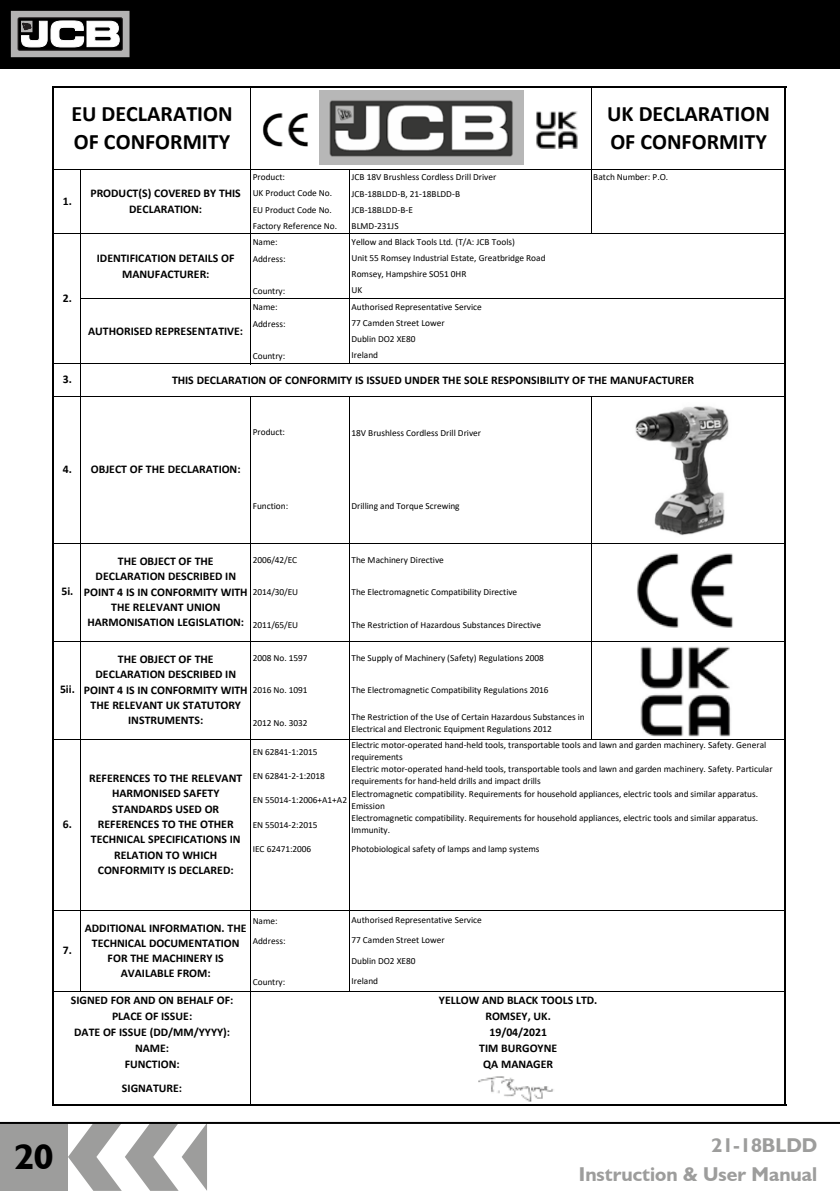
<style>
.page{position:relative;width:840px;height:1191px;background:#fff}
.page>*{position:absolute;margin:0;border:0;box-sizing:border-box;transform-origin:0 0}
.t1{font:700 36px "JCB Euro";color:#000}
.t2{font:700 22px/27.6px "Calibri";color:#000}
.t3{font:700 20px/29.6px "JCB Euro";color:#9d9d9c;text-align:right}
.t4{font:700 11.8px/15.2px "Calibri";color:#000;text-align:center}
.t5{font:9.4px/16.2px "Calibri";letter-spacing:-.005em;color:#000}
</style>
<div class="page">
<svg style="left:68px;top:1124px;width:139px;height:66px"></svg>
<div style="left:0;top:1123px;width:68px;height:68px;background:#9d9d9c"></div>
<div style="left:0;top:0;width:839px;height:68px;background:#000"></div>
<svg style="left:13px;top:13px;width:114px;height:42px"></svg>
<div style="left:11px;top:11px;width:118px;height:46px;border:1px solid #b3b2b2"></div>
<svg style="left:18px;top:18px;width:104px;height:32px"></svg>
<div style="left:18px;top:18px;width:104px;height:32px;border:1px solid #231f20"></div>
<svg style="left:21px;top:21px;width:98px;height:26px"></svg>
<hr style="left:0;top:1122px;width:839px;height:2px;background:#000">
<hr style="left:590px;top:88px;width:1px;height:81px;background:#000">
<hr style="left:349px;top:169px;width:1px;height:65px;background:#000">
<hr style="left:349px;top:234px;width:1px;height:64px;background:#000">
<hr style="left:250px;top:88px;width:1px;height:276px;background:#000">
<hr style="left:349px;top:299px;width:1px;height:64px;background:#000">
<hr style="left:591px;top:169px;width:1px;height:65px;background:#000">
<hr style="left:349px;top:397px;width:1px;height:146px;background:#000">
<hr style="left:591px;top:397px;width:1px;height:146px;background:#000">
<hr style="left:349px;top:543px;width:1px;height:97px;background:#000">
<hr style="left:591px;top:543px;width:1px;height:97px;background:#000">
<hr style="left:349px;top:641px;width:1px;height:97px;background:#000">
<hr style="left:349px;top:739px;width:1px;height:170px;background:#000">
<hr style="left:250px;top:397px;width:1px;height:595px;background:#000">
<hr style="left:52px;top:86px;width:2px;height:1020px;background:#000">
<hr style="left:250px;top:992px;width:1px;height:112px;background:#000">
<hr style="left:591px;top:641px;width:1px;height:97px;background:#000">
<hr style="left:784px;top:88px;width:1px;height:1018px;background:#000">
<hr style="left:80px;top:169px;width:1px;height:823px;background:#000">
<hr style="left:349px;top:910px;width:1px;height:81px;background:#000">
<hr style="left:54px;top:86px;width:731px;height:2px;background:#000">
<hr style="left:54px;top:169px;width:730px;height:1px;background:#000">
<hr style="left:54px;top:234px;width:730px;height:1px;background:#000">
<hr style="left:81px;top:298px;width:703px;height:1px;background:#000">
<hr style="left:54px;top:363px;width:730px;height:1px;background:#000">
<hr style="left:54px;top:396px;width:730px;height:1px;background:#000">
<hr style="left:54px;top:543px;width:730px;height:1px;background:#000">
<hr style="left:54px;top:640px;width:730px;height:1px;background:#000">
<hr style="left:54px;top:738px;width:730px;height:1px;background:#000">
<hr style="left:54px;top:909px;width:730px;height:1px;background:#000">
<hr style="left:54px;top:991px;width:730px;height:1px;background:#000">
<hr style="left:54px;top:1104px;width:731px;height:2px;background:#000">
<img style="left:319px;top:91px;width:204px;height:74px">
<img style="left:478px;top:1076px;width:76px;height:26px">
<img style="left:637px;top:553px;width:96px;height:75px">
<img style="left:262px;top:113px;width:46px;height:33px">
<img style="left:536px;top:111px;width:42px;height:37px">
<img style="left:640px;top:646px;width:91px;height:90px">
<img style="left:635px;top:406px;width:94px;height:130px">
<h2 class="t2" style="left:71px;top:100px;width:163px">EU DECLARATION<br>OF CONFORMITY</h2>
<p class="t4" style="left:63px;top:193px;width:11px">1.</p>
<p class="t4" style="left:63px;top:290px;width:11px">2.</p>
<p class="t4" style="left:90px;top:186px;width:152px">PRODUCT(S) COVERED BY THIS<br>DECLARATION:</p>
<p class="t4" style="left:97px;top:251px;width:139px">IDENTIFICATION DETAILS OF<br>MANUFACTURER:</p>
<p class="t4" style="left:88px;top:323px;width:156px">AUTHORISED REPRESENTATIVE:</p>
<h2 class="t2" style="left:607px;top:100px;width:164px">UK DECLARATION<br>OF CONFORMITY</h2>
<p class="t5" style="left:252px;top:169px;width:34px">Product:</p>
<p class="t5" style="left:351px;top:169px;width:146px">JCB 18V Brushless Cordless Drill Driver</p>
<p class="t5" style="left:593px;top:169px;width:76px">Batch Number: P.O.</p>
<p class="t5" style="left:252px;top:185px;width:81px">UK Product Code No.</p>
<p class="t5" style="left:351px;top:185px;width:110px">JCB-18BLDD-B, 21-18BLDD-B</p>
<p class="t5" style="left:252px;top:201px;width:81px">EU Product Code No.</p>
<p class="t5" style="left:351px;top:201px;width:63px">JCB-18BLDD-B-E</p>
<p class="t5" style="left:252px;top:217px;width:86px">Factory Reference No.</p>
<p class="t5" style="left:351px;top:218px;width:49px">BLMD-231JS</p>
<p class="t5" style="left:252px;top:234px;width:27px">Name:</p>
<p class="t5" style="left:351px;top:234px;width:165px">Yellow and Black Tools Ltd. (T/A: JCB Tools)</p>
<p class="t5" style="left:252px;top:250px;width:34px">Address:</p>
<p class="t5" style="left:252px;top:282px;width:34px">Country:<br>Name:<br>Address:</p>
<p class="t5" style="left:252px;top:347px;width:34px">Country:</p>
<p class="t5" style="left:351px;top:249px;width:195px">Unit 55 Romsey Industrial Estate, Greatbridge Road<br>Romsey, Hampshire SO51 0HR</p>
<p class="t5" style="left:351px;top:282px;width:132px">UK<br>Authorised Representative Service<br>77 Camden Street Lower</p>
<p class="t5" style="left:351px;top:331px;width:65px">Dublin DO2 XE80<br>Ireland</p>
<p class="t4" style="left:63px;top:372px;width:11px">3.</p>
<p class="t4" style="left:172px;top:372px;width:523px">THIS DECLARATION OF CONFORMITY IS ISSUED UNDER THE SOLE RESPONSIBILITY OF THE MANUFACTURER</p>
<p class="t4" style="left:63px;top:461px;width:11px">4.</p>
<p class="t4" style="left:91px;top:461px;width:151px">OBJECT OF THE DECLARATION:</p>
<p class="t5" style="left:252px;top:424px;width:34px">Product:</p>
<p class="t5" style="left:252px;top:497px;width:37px">Function:</p>
<p class="t5" style="left:351px;top:424px;width:131px">18V Brushless Cordless Drill Driver</p>
<p class="t5" style="left:351px;top:497px;width:110px">Drilling and Torque Screwing</p>
<p class="t4" style="left:61px;top:583px;width:13px">5i.</p>
<p class="t4" style="left:60px;top:681px;width:16px">5ii.</p>
<p class="t4" style="left:63px;top:816px;width:11px">6.</p>
<p class="t5" style="left:252px;top:551px;width:46px">2006/42/EC</p>
<p class="t5" style="left:351px;top:551px;width:94px">The Machinery Directive</p>
<p class="t5" style="left:252px;top:584px;width:47px">2014/30/EU</p>
<p class="t5" style="left:351px;top:584px;width:167px">The Electromagnetic Compatibility Directive</p>
<p class="t5" style="left:252px;top:616px;width:47px">2011/65/EU</p>
<p class="t5" style="left:351px;top:616px;width:191px">The Restriction of Hazardous Substances Directive</p>
<p class="t5" style="left:252px;top:649px;width:56px">2008 No. 1597</p>
<p class="t5" style="left:351px;top:649px;width:194px">The Supply of Machinery (Safety) Regulations 2008</p>
<p class="t5" style="left:252px;top:682px;width:56px">2016 No. 1091</p>
<p class="t5" style="left:351px;top:682px;width:198px">The Electromagnetic Compatibility Regulations 2016</p>
<p class="t5" style="left:252px;top:714px;width:56px">2012 No. 3032</p>
<p class="t5" style="left:351px;top:710px;width:235px;line-height:12.2px">The Restriction of the Use of Certain Hazardous Substances in<br>Electrical and Electronic Equipment Regulations 2012</p>
<p class="t5" style="left:252px;top:743px;width:66px">EN 62841-1:2015</p>
<p class="t5" style="left:252px;top:767px;width:74px">EN 62841-2-1:2018</p>
<p class="t5" style="left:252px;top:792px;width:96px">EN 55014-1:2006+A1+A2</p>
<p class="t5" style="left:252px;top:816px;width:66px">EN 55014-2:2015</p>
<p class="t5" style="left:252px;top:841px;width:60px">IEC 62471:2006</p>
<p class="t4" style="left:84px;top:553px;width:165px">THE OBJECT OF THE<br>DECLARATION DESCRIBED IN<br>POINT 4 IS IN CONFORMITY WITH<br>THE RELEVANT UNION<br>HARMONISATION LEGISLATION:</p>
<p class="t4" style="left:84px;top:651px;width:165px">THE OBJECT OF THE<br>DECLARATION DESCRIBED IN<br>POINT 4 IS IN CONFORMITY WITH<br>THE RELEVANT UK STATUTORY<br>INSTRUMENTS:</p>
<p class="t5" style="left:351px;top:738px;width:416px;line-height:12.2px">Electric motor-operated hand-held tools, transportable tools and lawn and garden machinery. Safety. General requirements</p>
<p class="t5" style="left:351px;top:763px;width:422px;line-height:12.2px">Electric motor-operated hand-held tools, transportable tools and lawn and garden machinery. Safety. Particular requirements for hand-held drills and impact drills</p>
<p class="t4" style="left:89px;top:770px;width:154px">REFERENCES TO THE RELEVANT<br>HARMONISED SAFETY<br>STANDARDS USED OR<br>REFERENCES TO THE OTHER<br>TECHNICAL SPECIFICATIONS IN<br>RELATION TO WHICH<br>CONFORMITY IS DECLARED:</p>
<p class="t5" style="left:351px;top:787px;width:408px;line-height:12.2px">Electromagnetic compatibility. Requirements for household appliances, electric tools and similar apparatus.<br>Emission<br>Electromagnetic compatibility. Requirements for household appliances, electric tools and similar apparatus.<br>Immunity.</p>
<p class="t5" style="left:351px;top:840px;width:189px">Photobiological safety of lamps and lamp systems</p>
<p class="t4" style="left:63px;top:942px;width:11px">7.</p>
<p class="t5" style="left:252px;top:910px;width:34px;line-height:20.4px">Name:<br>Address:</p>
<p class="t5" style="left:252px;top:973px;width:34px">Country:</p>
<p class="t4" style="left:85px;top:920px;width:163px">ADDITIONAL INFORMATION. THE<br>TECHNICAL DOCUMENTATION<br>FOR THE MACHINERY IS<br>AVAILABLE FROM:</p>
<p class="t5" style="left:351px;top:909px;width:132px;line-height:20.4px">Authorised Representative Service<br>77 Camden Street Lower<br>Dublin DO2 XE80</p>
<p class="t5" style="left:351px;top:972px;width:28px">Ireland</p>
<p class="t4" style="left:71px;top:991px;width:164px">SIGNED FOR AND ON BEHALF OF:</p>
<p class="t4" style="left:74px;top:1024px;width:157px">DATE OF ISSUE (DD/MM/YYYY):</p>
<p class="t4" style="left:112px;top:1008px;width:82px">PLACE OF ISSUE:</p>
<p class="t4" style="left:135px;top:1040px;width:36px">NAME:</p>
<p class="t4" style="left:125px;top:1056px;width:56px">FUNCTION:</p>
<p class="t4" style="left:122px;top:1080px;width:62px">SIGNATURE:</p>
<p class="t4" style="left:438px;top:991px;width:160px;line-height:16.2px">YELLOW AND BLACK TOOLS LTD.<br>ROMSEY, UK.<br>19/04/2021</p>
<p class="t4" style="left:479px;top:1040px;width:79px">TIM BURGOYNE</p>
<p class="t4" style="left:483px;top:1056px;width:71px">QA MANAGER</p>
<h1 class="t1" style="left:14px;top:1134px;width:41px">20</h1>
<h3 class="t3" style="left:578px;top:1129px;width:240px">21-18BLDD<br>Instruction &amp; User Manual</h3>
</div>
